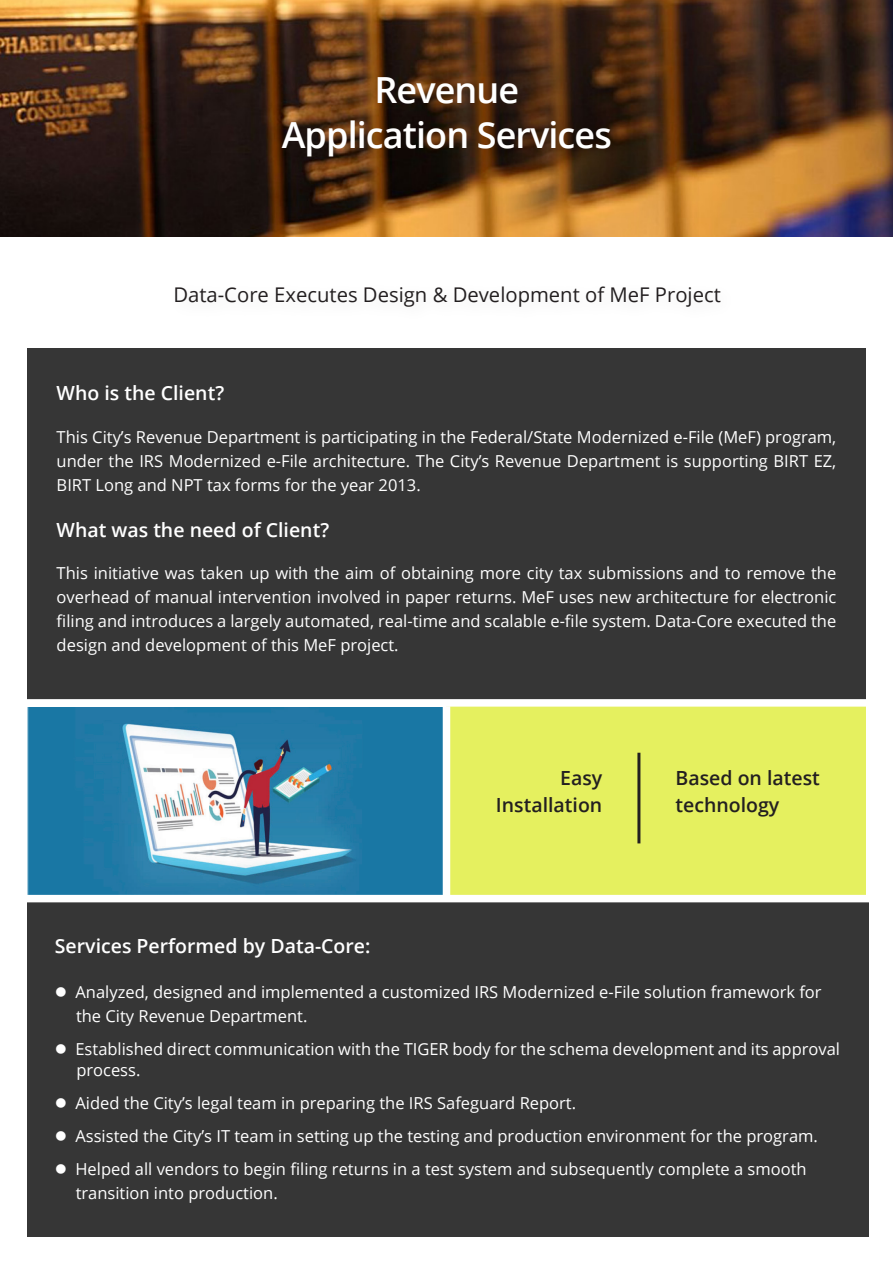
<style>
.page{position:relative;width:893px;height:1263px;background:#fff}
.page>*{position:absolute;margin:0;border:0;box-sizing:border-box;transform-origin:0 0}
.t1{font:600 36px "Open Sans";letter-spacing:-.025em;color:#fff}
.t2{font:20.25px "Open Sans";color:#231f20}
.t3{font:600 19.5px "Open Sans";color:#fff}
.t4{font:600 19.5px/27px "Open Sans";color:#231f20;text-align:right}
.t5{font:16.5px/24px "Open Sans";color:#fff;text-align:justify}
</style>
<div class="page">
<div style="left:27px;top:899px;width:841px;height:338px;background:#363636"></div>
<img style="left:0;top:1px;width:893px;height:235px">
<div style="left:27px;top:348px;width:839px;height:355px;background:#363636"></div>
<div style="left:450px;top:707px;width:416px;height:188px;background:#e5f05f"></div>
<hr style="left:637px;top:753px;width:3px;height:90px;background:#231f20">
<img style="left:27px;top:707px;width:416px;height:188px">
<div style="left:27px;top:699px;width:844px;height:8px;background:#fff"></div>
<div style="left:27px;top:895px;width:844px;height:7px;background:#fff"></div>
<p class="t1" style="left:374px;top:65px;width:146px">Revenue</p>
<p class="t1" style="left:282px;top:110px;width:332px">Application Services</p>
<p class="t2" style="left:173px;top:281px;width:549px">Data-Core Executes Design &amp; Development of MeF Project</p>
<p class="t3" style="left:57px;top:380px;width:169px">Who is the Client?</p>
<p class="t5" style="left:57px;top:424px;width:781px">This City’s Revenue Department is participating in the Federal/State Modernized e-File (MeF) program, under the IRS Modernized e-File architecture. The City’s Revenue Department is supporting BIRT EZ, BIRT Long and NPT tax forms for the year 2013.</p>
<p class="t3" style="left:57px;top:517px;width:274px">What was the need of Client?</p>
<p class="t5" style="left:57px;top:561px;width:781px">This initiative was taken up with the aim of obtaining more city tax submissions and to remove the overhead of manual intervention involved in paper returns. MeF uses new architecture for electronic filing and introduces a largely automated, real-time and scalable e-file system. Data-Core executed the design and development of this MeF project.</p>
<p class="t4" style="left:496px;top:764px;width:108px">Easy<br>Installation</p>
<p class="t4" style="left:675px;top:764px;width:146px">Based on latest</p>
<p class="t4" style="left:675px;top:791px;width:105px">technology</p>
<p class="t3" style="left:55px;top:932px;width:317px">Services Performed by Data-Core:</p>
<p class="t5" style="left:55px;top:979px;width:768px">● Analyzed, designed and implemented a customized IRS Modernized e-File solution framework for</p>
<p class="t5" style="left:76px;top:1003px;width:233px">the City Revenue Department.</p>
<p class="t5" style="left:55px;top:1036px;width:787px">● Established direct communication with the TIGER body for the schema development and its approval</p>
<p class="t5" style="left:76px;top:1057px;width:66px">process.</p>
<p class="t5" style="left:55px;top:1090px;width:523px">● Aided the City’s legal team in preparing the IRS Safeguard Report.</p>
<p class="t5" style="left:55px;top:1123px;width:764px">● Assisted the City’s IT team in setting up the testing and production environment for the program.</p>
<p class="t5" style="left:55px;top:1156px;width:753px">● Helped all vendors to begin filing returns in a test system and subsequently complete a smooth</p>
<p class="t5" style="left:76px;top:1180px;width:204px">transition into production.</p>
</div>
